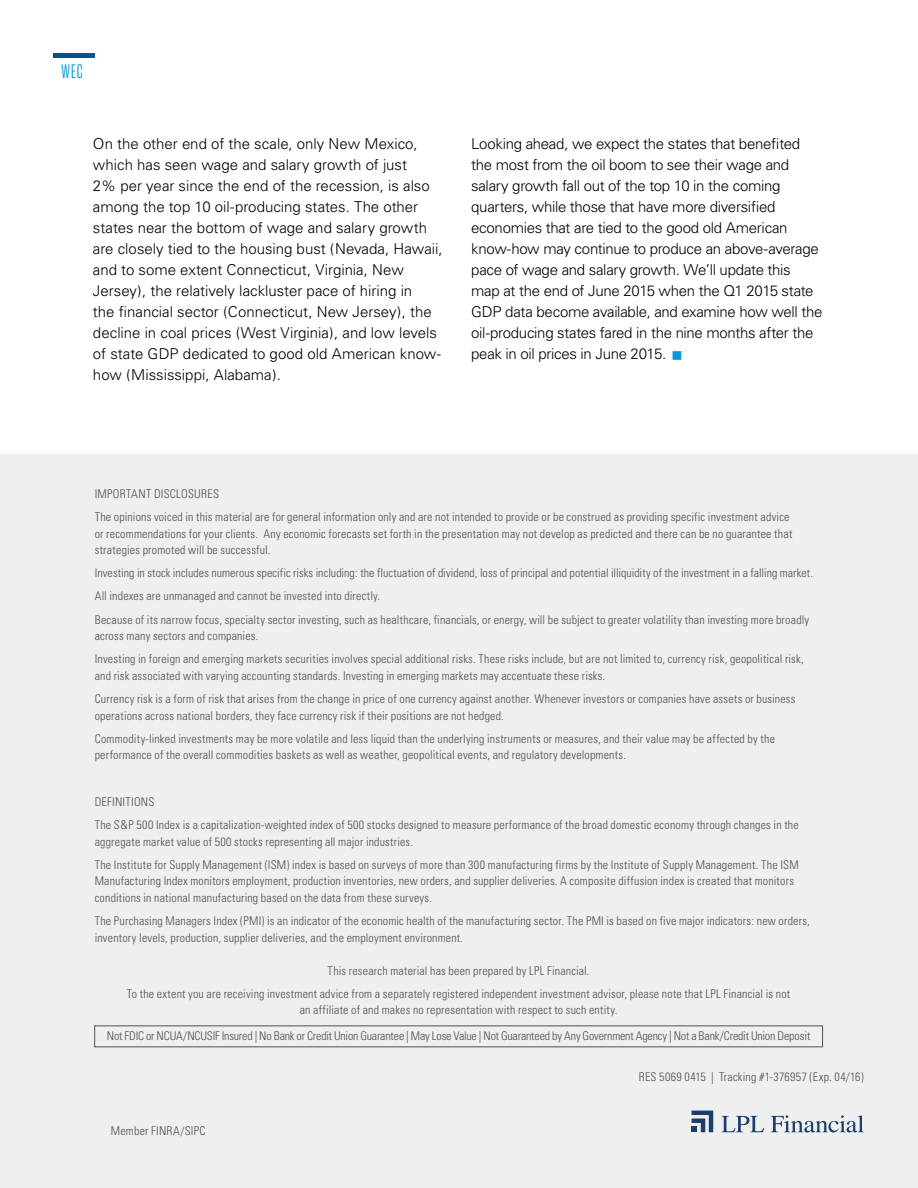
<style>
.page{position:relative;width:918px;height:1188px;background:#fff}
.page>*{position:absolute;margin:0;border:0;box-sizing:border-box;transform-origin:0 0}
.t1{font:19.5px "Tungsten Narrow";color:#0098d8}
.t2{font:300 15px/21px "Univers";letter-spacing:-.01em;color:#000}
.t3{font:300 condensed 12px/23.2px "Univers";letter-spacing:.015em;color:#4b4f54}
.t4{font:300 condensed 12px "Univers";letter-spacing:-.015em;color:#4b4f54}
.s1{color:#009bde}
</style>
<div class="page">
<img style="left:54px;top:53px;width:40px;height:5px">
<div style="left:0;top:937px;width:918px;height:251px;background:#efeff0"></div>
<div style="left:94px;top:1025px;width:729px;height:22px;border:1px solid #4b4f54"></div>
<svg style="left:721px;top:1116px;width:43px;height:16px"></svg>
<svg style="left:771px;top:1115px;width:93px;height:18px"></svg>
<svg style="left:692px;top:1111px;width:21px;height:21px"></svg>
<div style="left:0;top:455px;width:918px;height:510px;background:#efeff0"></div>
<h1 class="t1" style="left:61px;top:62px;width:23px">WEC</h1>
<p class="t2" style="left:93px;top:133px;width:351px">On the other end of the scale, only New Mexico, which has seen wage and salary growth of just<br>2% per year since the end of the recession, is also among the top 10 oil-producing states. The other states near the bottom of wage and salary growth are closely tied to the housing bust (Nevada, Hawaii, and to some extent Connecticut, Virginia, New Jersey), the relatively lackluster pace of hiring in<br>the financial sector (Connecticut, New Jersey), the decline in coal prices (West Virginia), and low levels of state GDP dedicated to good old American know&shy;how (Mississippi, Alabama).</p>
<p class="t2" style="left:471px;top:133px;width:353px">Looking ahead, we expect the states that benefited the most from the oil boom to see their wage and salary growth fall out of the top 10 in the coming quarters, while those that have more diversified economies that are tied to the good old American know-how may continue to produce an above-average pace of wage and salary growth. We’ll update this map at the end of June 2015 when the Q1 2015 state GDP data become available, and examine how well the oil-producing states fared in the nine months after the peak in oil prices in June 2015. <span class="s1">■</span></p>
<p class="t3" style="left:95px;top:482px;width:696px">IMPORTANT DISCLOSURES<br>The opinions voiced in this material are for general information only and are not intended to provide or be construed as providing specific investment advice</p>
<p class="t3" style="left:95px;top:525px;width:699px;line-height:16.5px">or recommendations for your clients. Any economic forecasts set forth in the presentation may not develop as predicted and there can be no guarantee that strategies promoted will be successful.</p>
<p class="t3" style="left:95px;top:561px;width:720px">Investing in stock includes numerous specific risks including: the fluctuation of dividend, loss of principal and potential illiquidity of the investment in a falling market.<br>All indexes are unmanaged and cannot be invested into directly.<br>Because of its narrow focus, specialty sector investing, such as healthcare, financials, or energy, will be subject to greater volatility than investing more broadly</p>
<p class="t3" style="left:95px;top:624px;width:711px">across many sectors and companies.<br>Investing in foreign and emerging markets securities involves special additional risks. These risks include, but are not limited to, currency risk, geopolitical risk,</p>
<p class="t3" style="left:95px;top:664px;width:702px">and risk associated with varying accounting standards. Investing in emerging markets may accentuate these risks.<br>Currency risk is a form of risk that arises from the change in price of one currency against another. Whenever investors or companies have assets or business</p>
<p class="t3" style="left:95px;top:704px;width:682px">operations across national borders, they face currency risk if their positions are not hedged.<br>Commodity-linked investments may be more volatile and less liquid than the underlying instruments or measures, and their value may be affected by the</p>
<p class="t3" style="left:95px;top:744px;width:533px">performance of the overall commodities baskets as well as weather, geopolitical events, and regulatory developments.</p>
<p class="t3" style="left:95px;top:790px;width:706px">DEFINITIONS<br>The S&amp;P 500 Index is a capitalization-weighted index of 500 stocks designed to measure performance of the broad domestic economy through changes in the</p>
<p class="t3" style="left:95px;top:830px;width:706px">aggregate market value of 500 stocks representing all major industries.<br>The Institute for Supply Management (ISM) index is based on surveys of more than 300 manufacturing firms by the Institute of Supply Management. The ISM</p>
<p class="t3" style="left:95px;top:873px;width:701px;line-height:16.5px">Manufacturing Index monitors employment, production inventories, new orders, and supplier deliveries. A composite diffusion index is created that monitors conditions in national manufacturing based on the data from these surveys.</p>
<p class="t3" style="left:95px;top:913px;width:717px;line-height:16.5px">The Purchasing Managers Index (PMI) is an indicator of the economic health of the manufacturing sector. The PMI is based on five major indicators: new orders, inventory levels, production, supplier deliveries, and the employment environment.</p>
<p class="t3" style="left:127px;top:959px;width:665px;text-align:center">This research material has been prepared by LPL Financial.<br>To the extent you are receiving investment advice from a separately registered independent investment advisor, please note that LPL Financial is not</p>
<p class="t3" style="left:300px;top:998px;width:319px">an affiliate of and makes no representation with respect to such entity.</p>
<p class="t4" style="left:107px;top:1029px;width:705px">Not FDIC or NCUA/NCUSIF Insured | No Bank or Credit Union Guarantee | May Lose Value | Not Guaranteed by Any Government Agency | Not a Bank/Credit Union Deposit</p>
<p class="t3" style="left:111px;top:1119px;width:96px">Member FINRA/SIPC</p>
<p class="t3" style="left:639px;top:1065px;width:227px">RES 5069 0415 | Tracking #1-376957 (Exp. 04/16)</p>
</div>
